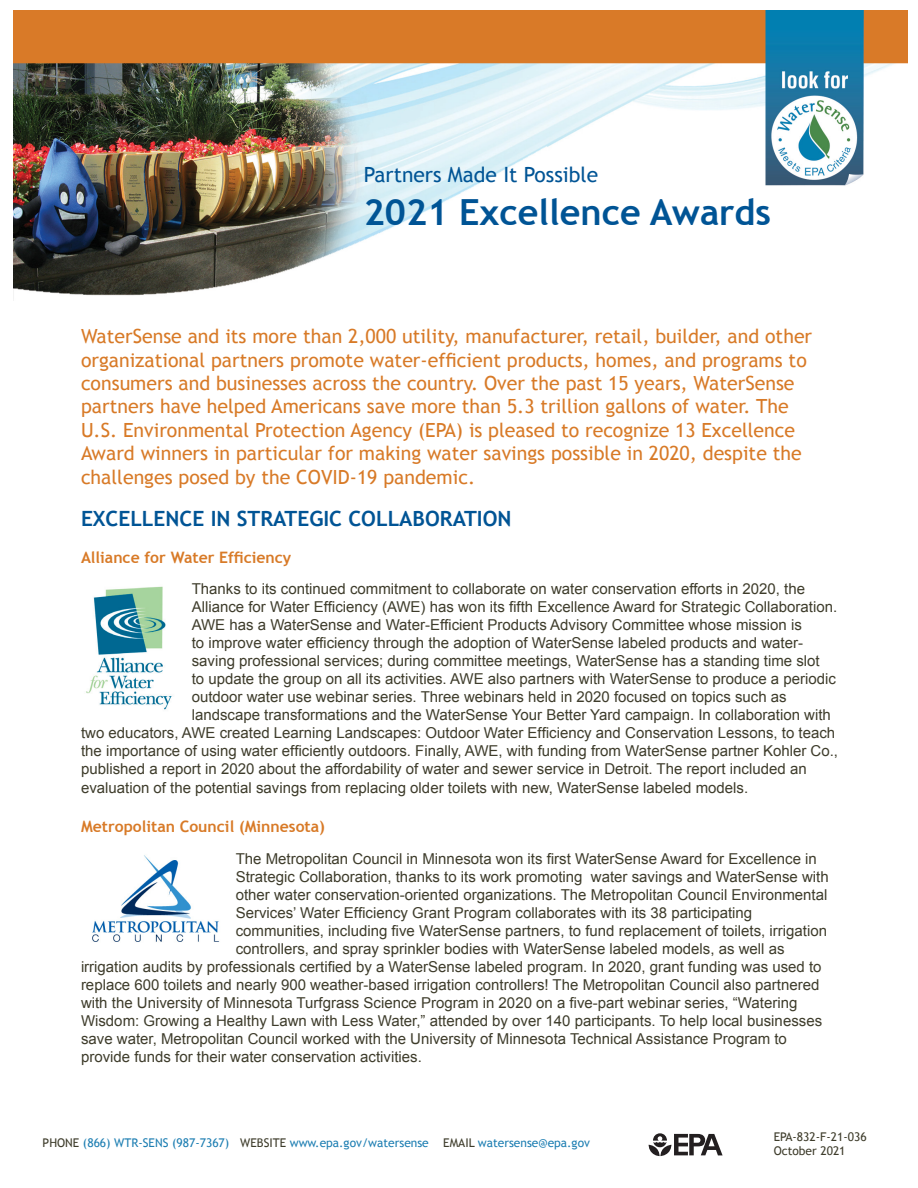
<style>
.page{position:relative;width:918px;height:1188px;background:#fff}
.page>*{position:absolute;margin:0;border:0;box-sizing:border-box;transform-origin:0 0}
.t1{font:700 36px "Trebuchet MS";color:#005495}
.Blue_excellence_head{font:700 21px "Trebuchet MS";color:#005495}
.t2{font:21px "Trebuchet MS";color:#005495}
.Blue_Entry_Paragraph{font:19.5px/23.4px "Trebuchet MS";color:#d87a27}
.green_subhead{font:700 15.75px "Trebuchet MS";color:#d87a27}
.black_body_text{font:15px "Arial";color:#3e3c2b}
.t3{font:12px "Trebuchet MS";color:#1d7eb2}
.t4{font:12px "Trebuchet MS";color:#3e3c2b}
.s1{color:#3e3c2b}
</style>
<div class="page">
<img style="left:14px;top:10px;width:893px;height:286px">
<svg style="left:649px;top:1133px;width:74px;height:23px"></svg>
<img style="left:86px;top:586px;width:86px;height:124px">
<img style="left:92px;top:855px;width:128px;height:87px">
<p class="t2" style="left:364px;top:162px;width:236px">Partners Made It Possible</p>
<p class="t1" style="left:364px;top:190px;width:409px">2021 Excellence Awards</p>
<p class="Blue_Entry_Paragraph" style="left:81px;top:325px;width:733px">WaterSense and its more than 2,000 utility, manufacturer, retail, builder, and other organizational partners promote water-efficient products, homes, and programs to consumers and businesses across the country. Over the past 15 years, WaterSense partners have helped Americans save more than 5.3 trillion gallons of water. The U.S. Environmental Protection Agency (EPA) is pleased to recognize 13 Excellence Award winners in particular for making water savings possible in 2020, despite the challenges posed by the COVID-19 pandemic.</p>
<p class="Blue_excellence_head" style="left:81px;top:506px;width:432px">EXCELLENCE IN STRATEGIC COLLABORATION</p>
<p class="green_subhead" style="left:81px;top:547px;width:212px">Alliance for Water Efficiency</p>
<p class="black_body_text" style="left:192px;top:579px;width:615px">Thanks to its continued commitment to collaborate on water conservation efforts in 2020, the</p>
<p class="black_body_text" style="left:192px;top:597px;width:647px">Alliance for Water Efficiency (AWE) has won its fifth Excellence Award for Strategic Collaboration.</p>
<p class="black_body_text" style="left:192px;top:615px;width:612px">AWE has a WaterSense and Water-Efficient Products Advisory Committee whose mission is</p>
<p class="black_body_text" style="left:192px;top:633px;width:613px">to improve water efficiency through the adoption of WaterSense labeled products and water-</p>
<p class="black_body_text" style="left:192px;top:651px;width:630px">saving professional services; during committee meetings, WaterSense has a standing time slot</p>
<p class="black_body_text" style="left:192px;top:669px;width:646px">to update the group on all its activities. AWE also partners with WaterSense to produce a periodic</p>
<p class="black_body_text" style="left:192px;top:687px;width:597px">outdoor water use webinar series. Three webinars held in 2020 focused on topics such as</p>
<p class="black_body_text" style="left:192px;top:705px;width:641px">landscape transformations and the WaterSense Your Better Yard campaign. In collaboration with</p>
<p class="black_body_text" style="left:81px;top:723px;width:756px">two educators, AWE created Learning Landscapes: Outdoor Water Efficiency and Conservation Lessons, to teach</p>
<p class="black_body_text" style="left:81px;top:741px;width:759px">the importance of using water efficiently outdoors. Finally, AWE, with funding from WaterSense partner Kohler Co.,</p>
<p class="black_body_text" style="left:81px;top:759px;width:727px">published a report in 2020 about the affordability of water and sewer service in Detroit. The report included an</p>
<p class="black_body_text" style="left:81px;top:778px;width:669px">evaluation of the potential savings from replacing older toilets with new, WaterSense labeled models.</p>
<p class="green_subhead" style="left:81px;top:817px;width:246px">Metropolitan Council (Minnesota)</p>
<p class="black_body_text" style="left:236px;top:849px;width:583px">The Metropolitan Council in Minnesota won its first WaterSense Award for Excellence in</p>
<p class="black_body_text" style="left:236px;top:867px;width:595px">Strategic Collaboration, thanks to its work promoting water savings and WaterSense with</p>
<p class="black_body_text" style="left:236px;top:885px;width:593px">other water conservation-oriented organizations. The Metropolitan Council Environmental</p>
<p class="black_body_text" style="left:236px;top:903px;width:518px">Services’ Water Efficiency Grant Program collaborates with its 38 participating</p>
<p class="black_body_text" style="left:236px;top:921px;width:593px">communities, including five WaterSense partners, to fund replacement of toilets, irrigation</p>
<p class="black_body_text" style="left:236px;top:939px;width:550px">controllers, and spray sprinkler bodies with WaterSense labeled models, as well as</p>
<p class="black_body_text" style="left:81px;top:957px;width:742px">irrigation audits by professionals certified by a WaterSense labeled program. In 2020, grant funding was used to</p>
<p class="black_body_text" style="left:81px;top:975px;width:740px">replace 600 toilets and nearly 900 weather-based irrigation controllers! The Metropolitan Council also partnered</p>
<p class="black_body_text" style="left:81px;top:993px;width:718px">with the University of Minnesota Turfgrass Science Program in 2020 on a five-part webinar series, “Watering</p>
<p class="black_body_text" style="left:81px;top:1011px;width:743px">Wisdom: Growing a Healthy Lawn with Less Water,” attended by over 140 participants. To help local businesses</p>
<p class="black_body_text" style="left:81px;top:1029px;width:707px">save water, Metropolitan Council worked with the University of Minnesota Technical Assistance Program to</p>
<p class="black_body_text" style="left:81px;top:1047px;width:342px">provide funds for their water conservation activities.</p>
<p class="t3" style="left:43px;top:1135px;width:549px"><span class="s1">PHONE</span> (866) WTR-SENS (987-7367) <span class="s1">WEBSITE</span> www.epa.gov/watersense <span class="s1">EMAIL</span> watersense@epa.gov</p>
<p class="t4" style="left:774px;top:1129px;width:95px">EPA-832-F-21-036</p>
<p class="t4" style="left:774px;top:1144px;width:73px">October 2021</p>
</div>
